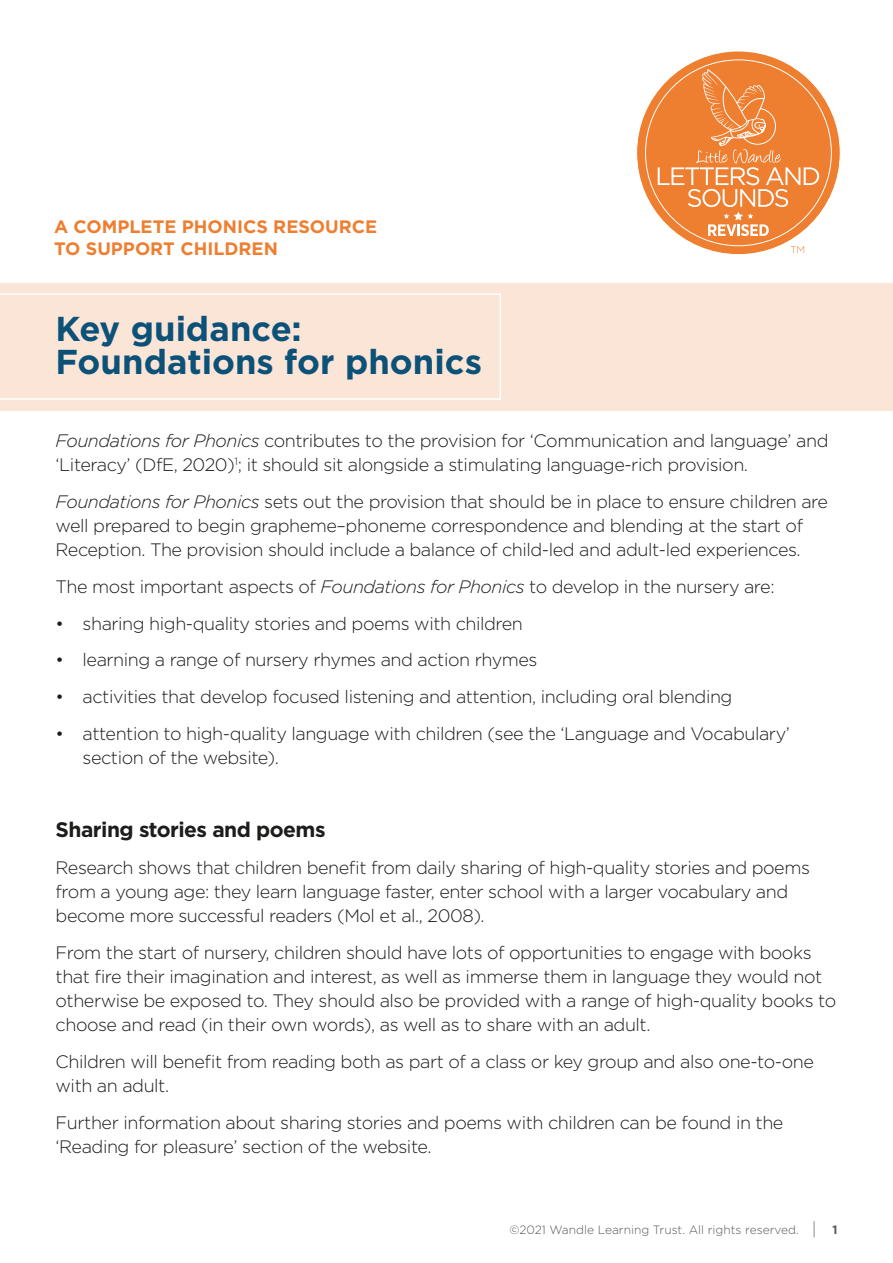
<style>
.page{position:relative;width:893px;height:1263px;background:#fff}
.page>*{position:absolute;margin:0;border:0;box-sizing:border-box;transform-origin:0 0}
.t1{font:700 34.5px/33px "Gotham";color:#0c5178}
.t2{font:700 21px "Gotham";letter-spacing:-.025em;color:#1c1c1b}
.t3{font:300 18px/24px "Gotham";letter-spacing:-.025em;color:#1c1c1b}
.t4{font:700 18px/21.6px "Gotham";color:#ee7e30}
.t5{font:300 12px "Gotham";color:#585858}
.t6{font:700 12px "Gotham";color:#585858}
.s1{font-style:italic}
</style>
<div class="page">
<svg style="left:813px;top:1221px;width:2px;height:16px"></svg>
<div style="left:0;top:283px;width:893px;height:127px;background:#fbe5d7"></div>
<svg style="left:0;top:293px;width:501px;height:107px"></svg>
<svg style="left:636px;top:51px;width:204px;height:204px"></svg>
<p class="t4" style="left:54px;top:216px;width:325px">A COMPLETE PHONICS RESOURCE<br>TO SUPPORT CHILDREN</p>
<h1 class="t1" style="left:56px;top:312px;width:428px">Key guidance:<br>Foundations for phonics</h1>
<p class="t3" style="left:56px;top:428px;width:774px"><span class="s1">Foundations for Phonics</span> contributes to the provision for ‘Communication and language’ and ‘Literacy’ (DfE, 2020)<sup>1</sup>; it should sit alongside a stimulating language-rich provision.</p>
<p class="t3" style="left:56px;top:489px;width:774px"><span class="s1">Foundations for Phonics</span> sets out the provision that should be in place to ensure children are well prepared to begin grapheme–phoneme correspondence and blending at the start of<br>Reception. The provision should include a balance of child-led and adult-led experiences.</p>
<p class="t3" style="left:56px;top:574px;width:721px">The most important aspects of <span class="s1">Foundations for Phonics</span> to develop in the nursery are:</p>
<p class="t3" style="left:56px;top:611px;width:469px">• sharing high-quality stories and poems with children</p>
<p class="t3" style="left:56px;top:648px;width:483px">• learning a range of nursery rhymes and action rhymes</p>
<p class="t3" style="left:56px;top:684px;width:678px">• activities that develop focused listening and attention, including oral blending</p>
<p class="t3" style="left:83px;top:721px;width:709px;text-indent:-27px">• attention to high-quality language with children (see the ‘Language and Vocabulary’ section of the website).</p>
<p class="t2" style="left:56px;top:816px;width:272px">Sharing stories and poems</p>
<p class="t3" style="left:56px;top:855px;width:756px">Research shows that children benefit from daily sharing of high-quality stories and poems from a young age: they learn language faster, enter school with a larger vocabulary and become more successful readers (Mol et al., 2008).</p>
<p class="t3" style="left:56px;top:940px;width:782px">From the start of nursery, children should have lots of opportunities to engage with books that fire their imagination and interest, as well as immerse them in language they would not otherwise be exposed to. They should also be provided with a range of high-quality books to choose and read (in their own words), as well as to share with an adult.</p>
<p class="t3" style="left:56px;top:1049px;width:760px">Children will benefit from reading both as part of a class or key group and also one-to-one with an adult.</p>
<p class="t3" style="left:56px;top:1110px;width:729px">Further information about sharing stories and poems with children can be found in the ‘Reading for pleasure’ section of the website.</p>
<p class="t5" style="left:509px;top:1222px;width:291px">©2021 Wandle Learning Trust. All rights reserved.</p>
<p class="t6" style="left:833px;top:1222px;width:7px">1</p>
</div>
